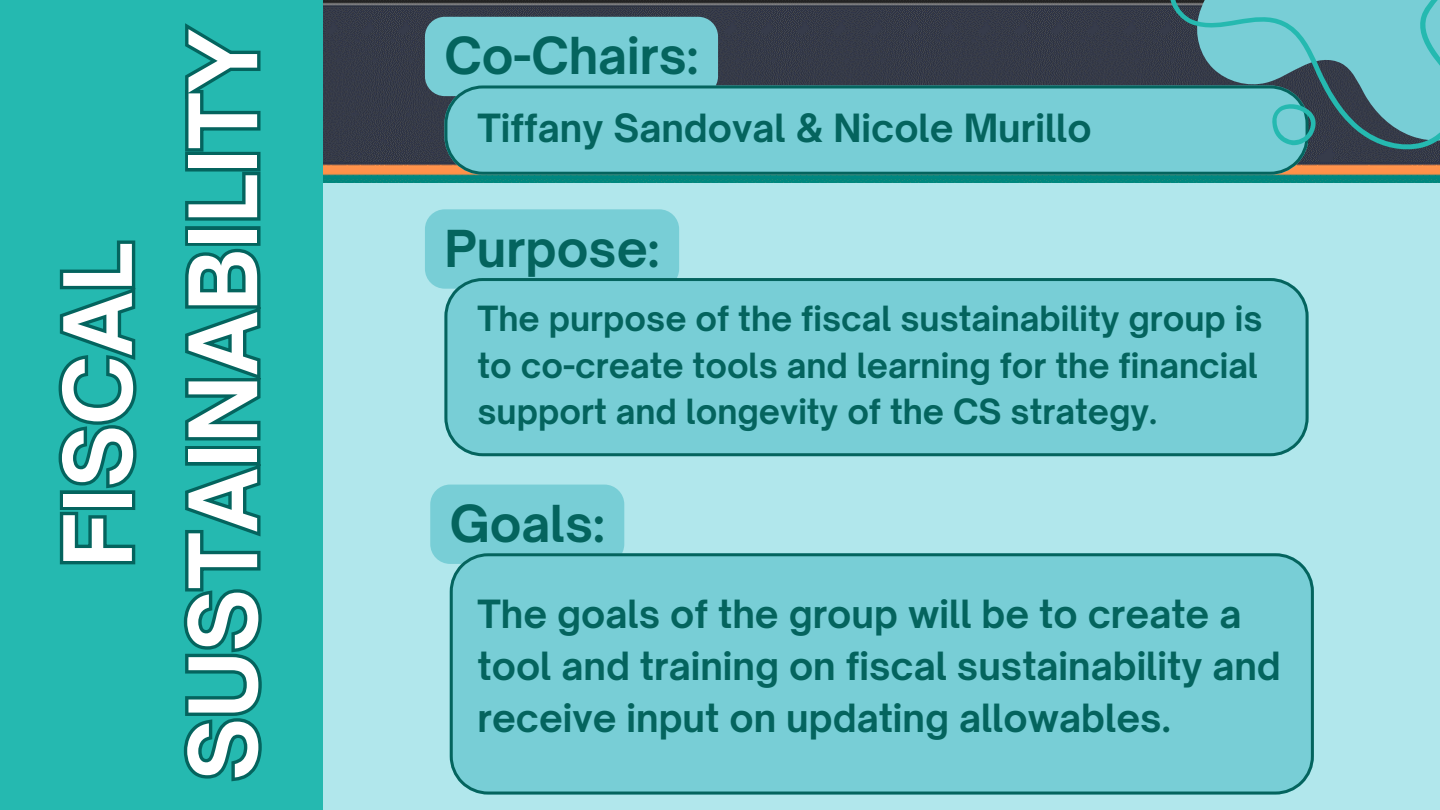
<style>
.page{position:relative;width:1440px;height:810px;background:#b1e7ec}
.page>*{position:absolute;margin:0;border:0;box-sizing:border-box;transform-origin:0 0}
.t1{font:700 90px/125.3px "Open Sauce One";color:#fff;text-align:center}
.t2{font:700 48.8px "Open Sauce One";color:#04645e}
.t3{font:700 37.2px/51.9px "Open Sauce One";color:#04645e}
.t4{font:700 33.2px/46.5px "Open Sauce One";color:#04645e}
</style>
<div class="page">
<img style="left:322px;top:0;width:1118px;height:183px">
<div style="left:0;top:0;width:322px;height:810px;background:#25b9b0"></div>
<svg style="left:58px;top:240px;width:79px;height:325px"></svg>
<svg style="left:183px;top:23px;width:79px;height:759px"></svg>
<div style="left:425px;top:17px;width:293px;height:79px;background:#78ced6;border-radius:20px"></div>
<div style="left:425px;top:209px;width:254px;height:80px;background:#78ced6;border-radius:20px"></div>
<svg style="left:444px;top:85px;width:864px;height:90px"></svg>
<div style="left:444px;top:278px;width:864px;height:178px;background:#78ced6"></div>
<svg style="left:1169px;top:0;width:271px;height:160px"></svg>
<div style="left:430px;top:485px;width:194px;height:79px;background:#78ced6;border-radius:20px"></div>
<div style="left:450px;top:553px;width:864px;height:242px;background:#78ced6"></div>
<p class="t1" style="left:35px;top:781px;width:753px;rotate:-90deg">FISCAL<br>SUSTAINABILITY</p>
<p class="t2" style="left:444px;top:26px;width:256px">Co-Chairs:</p>
<h3 class="t3" style="left:478px;top:102px;width:616px">Tiffany Sandoval &amp; Nicole Murillo</h3>
<h2 class="t2" style="left:444px;top:218px;width:217px">Purpose:</h2>
<h2 class="t4" style="left:478px;top:295px;width:787px">The purpose of the fiscal sustainability group is to co-create tools and learning for the financial support and longevity of the CS strategy.</h2>
<p class="t2" style="left:450px;top:493px;width:157px">Goals:</p>
<h2 class="t3" style="left:478px;top:588px;width:805px">The goals of the group will be to create a tool and training on fiscal sustainability and receive input on updating allowables.</h2>
</div>
